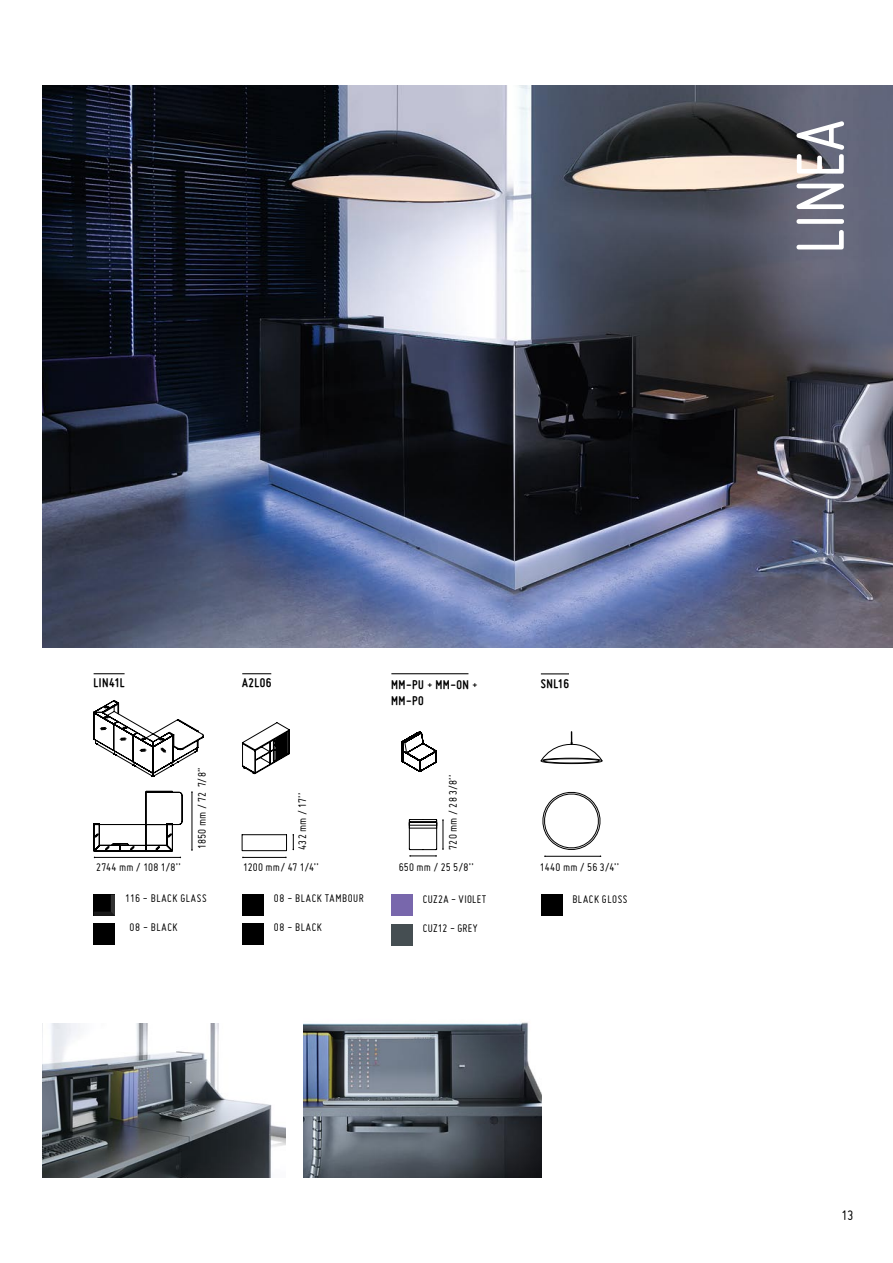
<style>
.page{position:relative;width:893px;height:1263px;background:#fff}
.page>*{position:absolute;margin:0;border:0;box-sizing:border-box;transform-origin:0 0}
.t1{font:73.8px "Miso";color:#fff}
.t2{font:15px "Miso";color:#000}
.t3{font:700 13.5px/16.2px "Miso";letter-spacing:.03em;color:#000}
.t4{font:12px "Miso";letter-spacing:.03em;color:#000}
.t5{font:12px "Miso";letter-spacing:.05em;color:#000}
.s1{font-weight:400}
</style>
<div class="page">
<img style="left:43px;top:85px;width:850px;height:562px">
<img style="left:304px;top:1022px;width:238px;height:156px">
<img style="left:43px;top:1024px;width:242px;height:154px">
<hr style="left:95px;top:857px;width:85px;height:1px;background:#000">
<hr style="left:243px;top:857px;width:43px;height:1px;background:#000">
<hr style="left:192px;top:792px;width:1px;height:58px;background:#000">
<svg style="left:293px;top:834px;width:1px;height:16px"></svg>
<svg style="left:93px;top:791px;width:90px;height:60px"></svg>
<svg style="left:93px;top:700px;width:111px;height:77px"></svg>
<hr style="left:94px;top:673px;width:31px;height:1px;background:#000">
<svg style="left:242px;top:834px;width:45px;height:17px"></svg>
<svg style="left:242px;top:594px;width:48px;height:181px"></svg>
<svg style="left:94px;top:894px;width:21px;height:1px"></svg>
<div style="left:94px;top:923px;width:21px;height:21px;background:#000"></div>
<div style="left:242px;top:894px;width:22px;height:22px;background:#000"></div>
<div style="left:242px;top:923px;width:22px;height:21px;background:#000"></div>
<svg style="left:94px;top:895px;width:21px;height:21px"></svg>
<svg style="left:541px;top:673px;width:28px;height:1px"></svg>
<div style="left:541px;top:758px;width:61px;height:6px;border:1px solid #000;border-radius:50%"></div>
<div style="left:543px;top:758px;width:57px;height:5px;border:1px solid #000;border-radius:50%"></div>
<svg style="left:541px;top:731px;width:61px;height:30px"></svg>
<svg style="left:542px;top:791px;width:60px;height:66px"></svg>
<hr style="left:391px;top:673px;width:77px;height:1px;background:#000">
<svg style="left:397px;top:589px;width:40px;height:183px"></svg>
<svg style="left:409px;top:819px;width:35px;height:38px"></svg>
<div style="left:541px;top:895px;width:21px;height:21px;background:#000"></div>
<div style="left:391px;top:895px;width:22px;height:21px;background:#7867ac"></div>
<div style="left:391px;top:924px;width:22px;height:21px;background:#454e52"></div>
<h1 class="t1" style="left:779px;top:254px;width:136px;rotate:-90deg">LINEA</h1>
<p class="t3" style="left:94px;top:675px;width:32px">LIN41L</p>
<p class="t3" style="left:242px;top:675px;width:31px">A2L06</p>
<p class="t4" style="left:96px;top:861px;width:86px">2744 mm / 108 1/8’’</p>
<p class="t4" style="left:195px;top:849px;width:83px;rotate:-90deg">1850 mm / 72 7/8’’</p>
<p class="t4" style="left:125px;top:892px;width:83px">116 - BLACK GLASS</p>
<p class="t4" style="left:130px;top:920px;width:49px">08 - BLACK</p>
<p class="t4" style="left:296px;top:850px;width:59px;rotate:-90deg">432 mm / 17’’</p>
<p class="t4" style="left:243px;top:861px;width:77px">1200 mm/ 47 1/4’’</p>
<p class="t4" style="left:274px;top:892px;width:91px">08 - BLACK TAMBOUR</p>
<p class="t4" style="left:274px;top:920px;width:49px">08 - BLACK</p>
<p class="t3" style="left:391px;top:676px;width:88px">MM-PU <span class="s1">+</span> MM-ON <span class="s1">+<br></span>MM-PO</p>
<p class="t3" style="left:541px;top:675px;width:30px">SNL16</p>
<p class="t4" style="left:446px;top:850px;width:76px;rotate:-90deg">720 mm / 28 3/8’’</p>
<p class="t4" style="left:399px;top:861px;width:76px">650 mm / 25 5/8’’</p>
<p class="t4" style="left:423px;top:892px;width:65px">CUZ2A - VIOLET</p>
<p class="t5" style="left:572px;top:892px;width:57px">BLACK GLOSS</p>
<p class="t4" style="left:423px;top:922px;width:56px">CUZ12 - GREY</p>
<p class="t4" style="left:540px;top:860px;width:81px">1440 mm / 56 3/4’’</p>
<p class="t2" style="left:841px;top:1207px;width:14px">13</p>
</div>
